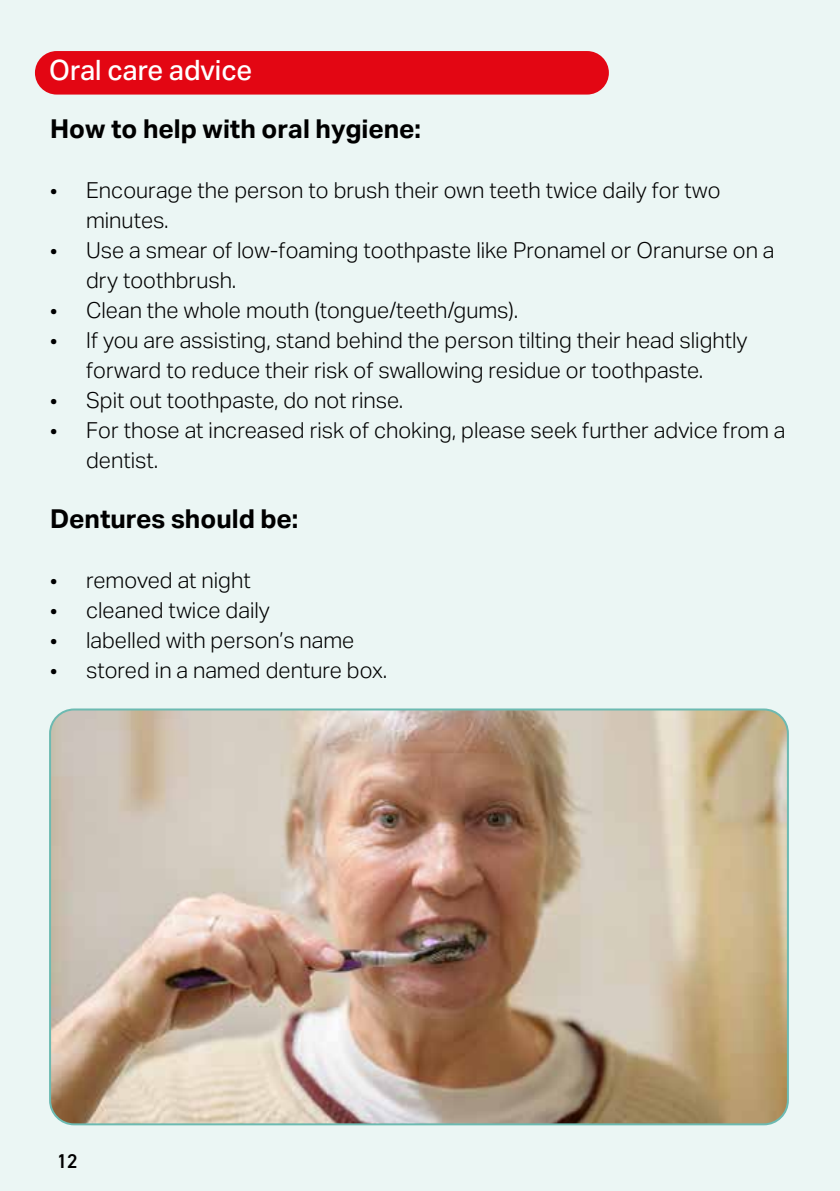
<style>
.page{position:relative;width:840px;height:1191px;background:#fff}
.page>*{position:absolute;margin:0;border:0;box-sizing:border-box;transform-origin:0 0}
.t1{font:500 28px "Aktiv Grotesk";color:#fff}
.t2{font:700 26px "Aktiv Grotesk";color:#000}
.t3{font:300 22px/30px "Aktiv Grotesk";color:#000}
.t4{font:600 20px "DIN2014";color:#000}
</style>
<div class="page">
<div style="left:0;top:0;width:839px;height:1191px;background:#ebf6f4"></div>
<div style="left:35px;top:51px;width:573px;height:44px;background:#e30613;border-radius:22px"></div>
<img style="left:50px;top:711px;width:737px;height:413px">
<div style="left:49px;top:708px;width:739px;height:417px;border:2px solid #6cbab1;border-radius:24px"></div>
<p class="t1" style="left:49px;top:54px;width:204px">Oral care advice</p>
<p class="t2" style="left:50px;top:113px;width:372px">How to help with oral hygiene:</p>
<p class="t3" style="left:86px;top:175px;width:635px;text-indent:-36px">• Encourage the person to brush their own teeth twice daily for two minutes.</p>
<p class="t3" style="left:86px;top:235px;width:689px;text-indent:-36px">• Use a smear of low-foaming toothpaste like Pronamel or Oranurse on a dry toothbrush.</p>
<p class="t3" style="left:50px;top:295px;width:469px">• Clean the whole mouth (tongue/teeth/gums).</p>
<p class="t3" style="left:50px;top:325px;width:698px;text-align:center">• If you are assisting, stand behind the person tilting their head slightly forward to reduce their risk of swallowing residue or toothpaste.</p>
<p class="t3" style="left:50px;top:385px;width:354px">• Spit out toothpaste, do not rinse.</p>
<p class="t3" style="left:86px;top:415px;width:700px;text-indent:-36px">• For those at increased risk of choking, please seek further advice from a dentist.</p>
<p class="t2" style="left:50px;top:503px;width:250px">Dentures should be:</p>
<p class="t3" style="left:50px;top:565px;width:202px">• removed at night</p>
<p class="t3" style="left:50px;top:595px;width:221px">• cleaned twice daily</p>
<p class="t3" style="left:50px;top:625px;width:306px">• labelled with person’s name</p>
<p class="t3" style="left:50px;top:655px;width:338px">• stored in a named denture box.</p>
<p class="t4" style="left:57px;top:1148px;width:22px">12</p>
</div>
